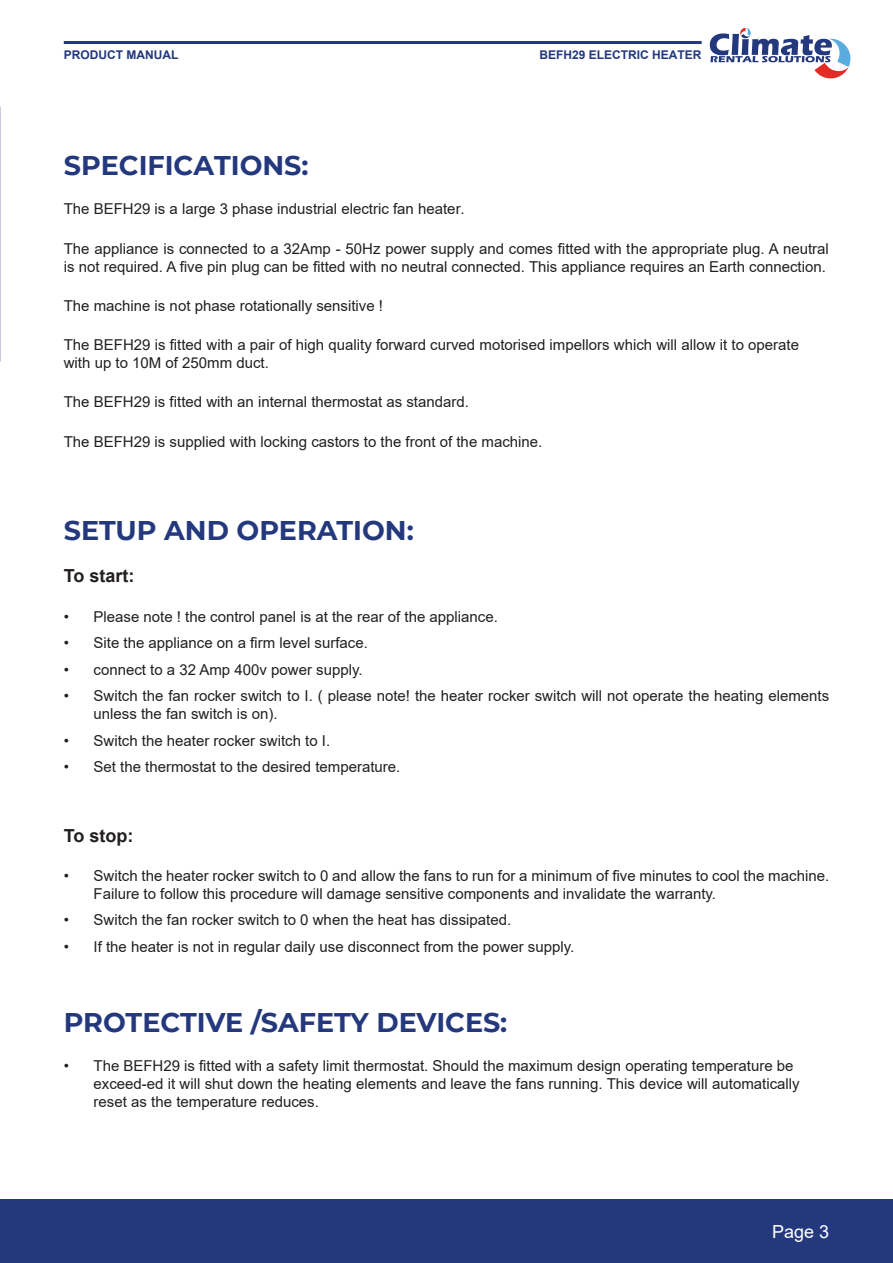
<style>
.page{position:relative;width:893px;height:1263px;background:#fff}
.page>*{position:absolute;margin:0;border:0;box-sizing:border-box;transform-origin:0 0}
.Heading_3{font:700 27px "Montserrat";color:#24387d}
.Heading_2{font:700 27px "Montserrat";color:#24387d}
.Heading_3-2{font:700 18px "Arial";color:#231f20}
.t1{font:18px "Arial";color:#fff}
.Heading_3-3{font:15px/18px "Arial";color:#231f20}
.t2{font:700 12px "Arial";color:#24387d}
.s1{font-style:inherit}
</style>
<div class="page">
<div style="left:0;top:1199px;width:893px;height:64px;background:#24387d"></div>
<svg style="left:710px;top:28px;width:141px;height:51px"></svg>
<hr style="left:64px;top:41px;width:638px;height:3px;background:#24387d">
<hr style="left:0;top:0;width:1px;height:106px;background:#24387d">
<p class="t2" style="left:64px;top:46px;width:116px">PRODUCT MANUAL</p>
<p class="t2" style="left:540px;top:46px;width:164px"><span class="s1">BEFH29</span> ELECTRIC HEATER</p>
<p class="Heading_3" style="left:64px;top:146px;width:246px">SPECIFICATIONS:</p>
<p class="Heading_3-3" style="left:64px;top:200px;width:403px">The <span class="s1">BEFH</span>29 is a large 3 phase industrial electric fan heater.</p>
<p class="Heading_3-3" style="left:64px;top:239px;width:767px">The appliance is connected to a 32Amp - 50Hz power supply and comes fitted with the appropriate plug. A neutral is not required. A five pin plug can be fitted with no neutral connected. This appliance requires an Earth connection.</p>
<p class="Heading_3-3" style="left:64px;top:296px;width:321px">The machine is not phase rotationally sensitive !</p>
<p class="Heading_3-3" style="left:64px;top:336px;width:737px">The <span class="s1">BE</span>F<span class="s1">H</span>29 is fitted with a pair of high quality forward curved motorised impellors which will allow it to operate with up to 10M of 250mm duct.</p>
<p class="Heading_3-3" style="left:64px;top:393px;width:407px">The <span class="s1">BE</span>F<span class="s1">H</span>29 is fitted with an internal thermostat as standard.</p>
<p class="Heading_3-3" style="left:64px;top:432px;width:480px">The <span class="s1">BEFH</span>29 is supplied with locking castors to the front of the machine.</p>
<p class="Heading_3" style="left:64px;top:510px;width:352px">SETUP AND OPERATION:</p>
<p class="Heading_3-2" style="left:64px;top:563px;width:72px">To start:</p>
<p class="Heading_3-3" style="left:64px;top:607px;width:436px">• Please note ! the control panel is at the rear of the appliance.</p>
<p class="Heading_3-3" style="left:64px;top:634px;width:306px">• Site the appliance on a firm level surface.</p>
<p class="Heading_3-3" style="left:64px;top:660px;width:300px">• connect to a 32 Amp 400v power supply.</p>
<p class="Heading_3-3" style="left:94px;top:687px;width:737px;text-indent:-30px">• Switch the fan rocker switch to I. ( please note! the heater rocker switch will not operate the heating elements unless the fan switch is on).</p>
<p class="Heading_3-3" style="left:64px;top:731px;width:268px">• Switch the heater rocker switch to I.</p>
<p class="Heading_3-3" style="left:64px;top:758px;width:338px">• Set the thermostat to the desired temperature.</p>
<p class="Heading_3-2" style="left:64px;top:822px;width:71px">To stop:</p>
<p class="Heading_3-3" style="left:94px;top:866px;width:737px;text-indent:-30px">• Switch the heater rocker switch to 0 and allow the fans to run for a minimum of five minutes to cool the machine.<br>Failure to follow this procedure will damage sensitive components and invalidate the warranty.</p>
<p class="Heading_3-3" style="left:64px;top:911px;width:449px">• Switch the fan rocker switch to 0 when the heat has dissipated.</p>
<p class="Heading_3-3" style="left:64px;top:937px;width:512px">• If the heater is not in regular daily use disconnect from the power supply.</p>
<p class="Heading_2" style="left:64px;top:1003px;width:445px">PROTECTIVE /SAFETY DEVICES:</p>
<p class="Heading_3-3" style="left:94px;top:1057px;width:708px;text-indent:-30px">• The <span class="s1">BEFH</span>29 is fitted with a safety limit thermostat. Should the maximum design operating temperature be exceed-ed it will shut down the heating elements and leave the fans running. This device will automatically reset as the temperature reduces.</p>
<p class="t1" style="left:772px;top:1219px;width:59px">Page 3</p>
</div>
